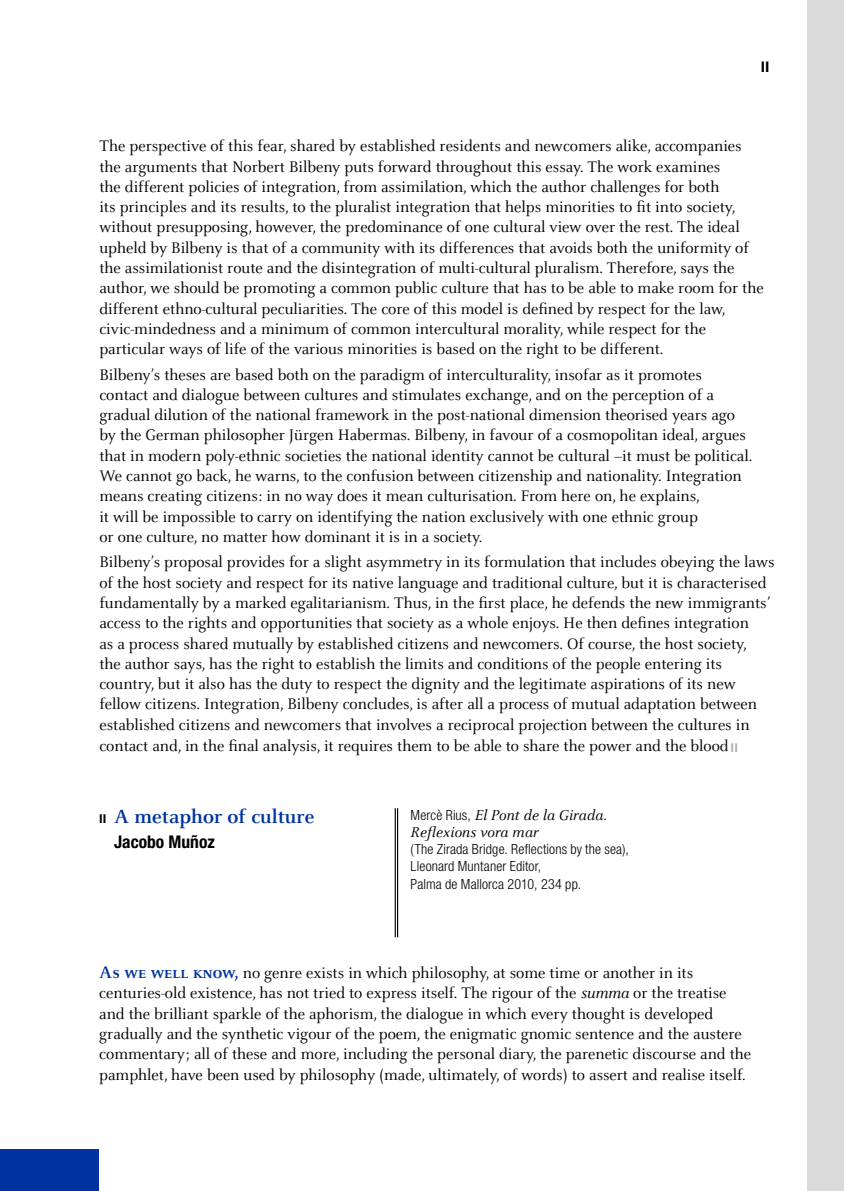
<style>
.page{position:relative;width:844px;height:1191px;background:#fff}
.page>*{position:absolute;margin:0;border:0;box-sizing:border-box;transform-origin:0 0}
.t1{font:700 21px "Celeste";color:#0033a0}
.t2{font:700 condensed 17.5px "Helvetica Neue LT Std";color:#000}
.t3{font:16.8px/20.3px "Celeste";color:#000}
.t4{font:italic 15.75px/17.2px "Celeste";color:#000}
.t5{font:700 14.7px "Helvetica Neue LT Std";color:#000}
.t6{font:300 condensed 14px/17.2px "Helvetica Neue LT Std";letter-spacing:.01em;color:#000}
.s1{font-family:"Helvetica Neue LT Std";font-weight:700;font-size:12.25px;color:#b1b2b3}
.s2{font-family:"Helvetica Neue LT Std";font-size:12.25px;color:#000}
.s3{font-family:"Helvetica Neue LT Std";font-weight:300;font-style:normal;font-stretch:condensed;font-size:14px}
.s4{font-family:"Celeste Small Caps";font-weight:700;font-size:18.38px;color:#0033a0}
.s5{font-style:italic}
</style>
<div class="page">
<div style="left:0;top:1149px;width:99px;height:42px;background:#0033a0"></div>
<div style="left:806px;top:0;width:37px;height:1191px;background:#dadada"></div>
<hr style="left:397px;top:808px;width:1px;height:129px;background:#000">
<hr style="left:394px;top:808px;width:2px;height:129px;background:#000">
<p class="t5" style="left:760px;top:58px;width:10px">II</p>
<p class="t3" style="left:99px;top:136px;width:665px">The perspective of this fear, shared by established residents and newcomers alike, accompanies the arguments that Norbert Bilbeny puts forward throughout this essay. The work examines<br>the different policies of integration, from assimilation, which the author challenges for both<br>its principles and its results, to the pluralist integration that helps minorities to fit into society, without presupposing, however, the predominance of one cultural view over the rest. The ideal upheld by Bilbeny is that of a community with its differences that avoids both the uniformity of the assimilationist route and the disintegration of multi-cultural pluralism. Therefore, says the author, we should be promoting a common public culture that has to be able to make room for the different ethno-cultural peculiarities. The core of this model is defined by respect for the law, civic-mindedness and a minimum of common intercultural morality, while respect for the particular ways of life of the various minorities is based on the right to be different.</p>
<p class="t3" style="left:99px;top:365px;width:654px">Bilbeny’s theses are based both on the paradigm of interculturality, insofar as it promotes contact and dialogue between cultures and stimulates exchange, and on the perception of a gradual dilution of the national framework in the post-national dimension theorised years ago by the German philosopher Jürgen Habermas. Bilbeny, in favour of a cosmopolitan ideal, argues that in modern poly-ethnic societies the national identity cannot be cultural –it must be political.<br>We cannot go back, he warns, to the confusion between citizenship and nationality. Integration means creating citizens: in no way does it mean culturisation. From here on, he explains,<br>it will be impossible to carry on identifying the nation exclusively with one ethnic group<br>or one culture, no matter how dominant it is in a society.</p>
<p class="t3" style="left:99px;top:552px;width:676px">Bilbeny’s proposal provides for a slight asymmetry in its formulation that includes obeying the laws of the host society and respect for its native language and traditional culture, but it is characterised fundamentally by a marked egalitarianism. Thus, in the first place, he defends the new immigrants’ access to the rights and opportunities that society as a whole enjoys. He then defines integration<br>as a process shared mutually by established citizens and newcomers. Of course, the host society,<br>the author says, has the right to establish the limits and conditions of the people entering its country, but it also has the duty to respect the dignity and the legitimate aspirations of its new fellow citizens. Integration, Bilbeny concludes, is after all a process of mutual adaptation between established citizens and newcomers that involves a reciprocal projection between the cultures in contact and, in the final analysis, it requires them to be able to share the power and the blood <span class="s1">II</span></p>
<p class="t1" style="left:99px;top:805px;width:217px"><span class="s2">II</span> A metaphor of culture</p>
<p class="t2" style="left:114px;top:831px;width:102px">Jacobo Muñoz</p>
<p class="t4" style="left:410px;top:806px;width:197px"><span class="s3">Mercè Rius,</span> El Pont de la Girada.<br>Reflexions vora mar</p>
<p class="t6" style="left:410px;top:840px;width:219px">(The Zirada Bridge. Reflections by the sea),<br>Lleonard Muntaner Editor,<br>Palma de Mallorca 2010, 234 pp.</p>
<p class="t3" style="left:99px;top:963px;width:653px"><span class="s4">As we well know,</span> no genre exists in which philosophy, at some time or another in its centuries-old existence, has not tried to express itself. The rigour of the <span class="s5">summa</span> or the treatise and the brilliant sparkle of the aphorism, the dialogue in which every thought is developed gradually and the synthetic vigour of the poem, the enigmatic gnomic sentence and the austere commentary; all of these and more, including the personal diary, the parenetic discourse and the pamphlet, have been used by philosophy (made, ultimately, of words) to assert and realise itself.</p>
</div>
